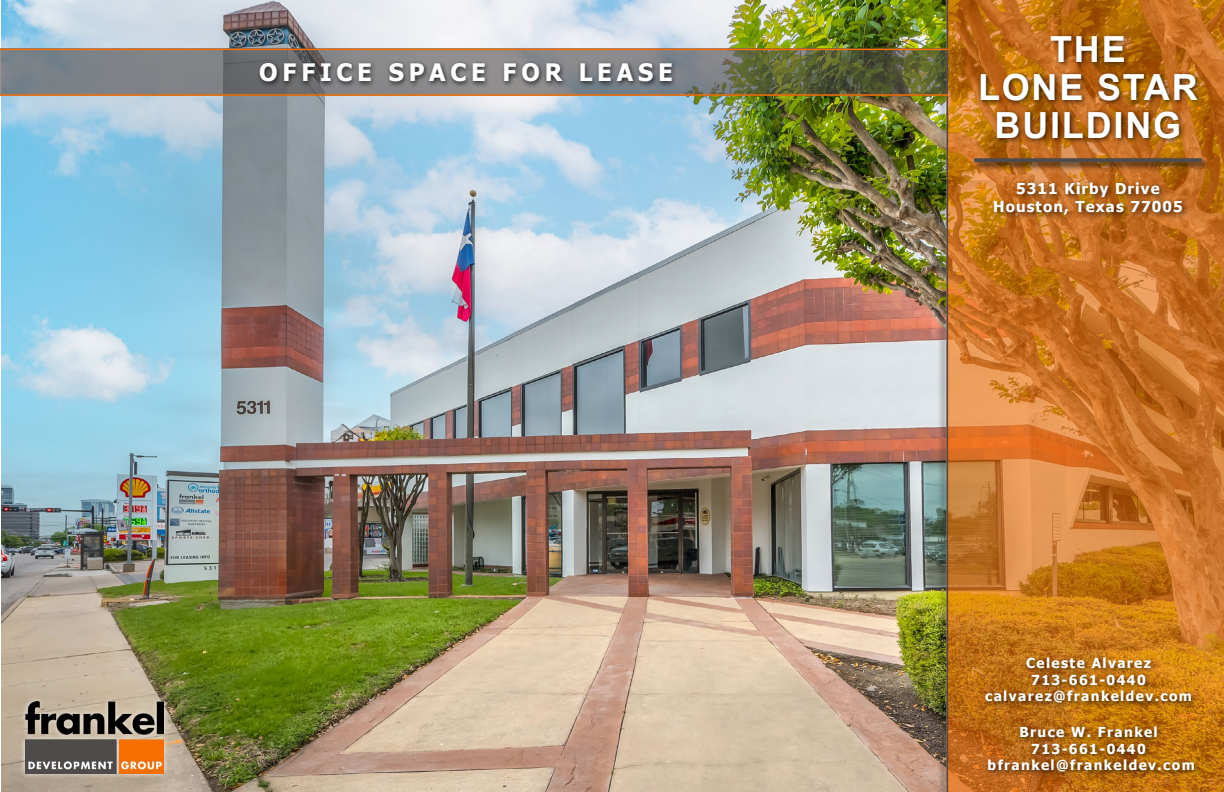
<style>
.page{position:relative;width:1224px;height:792px;background:#fff}
.page>*{position:absolute;margin:0;border:0;box-sizing:border-box;transform-origin:0 0}
.t1{font:700 36px/37.8px "Arial";letter-spacing:.05em;color:#fff;text-align:center}
.t2{font:700 24px "Tahoma";letter-spacing:.2em;color:#fff}
.t3{font:700 15px/18px "Tahoma";letter-spacing:.075em;color:#fff;text-align:center}
.t4{font:700 13.8px/16.5px "Tahoma";letter-spacing:.1em;color:#fff;text-align:center}
</style>
<div class="page">
<img style="left:1px;top:0;width:936px;height:792px">
<svg style="left:950px;top:0;width:274px;height:792px"></svg>
<div style="left:972px;top:156px;width:238px;height:15px;background:#000;opacity:.75"></div>
<svg style="left:974px;top:158px;width:228px;height:4px"></svg>
<div style="left:976px;top:32px;width:228px;height:113px;background:#000;opacity:.75"></div>
<div style="left:990px;top:178px;width:199px;height:44px;background:#000;opacity:.75"></div>
<div style="left:984px;top:723px;width:218px;height:56px;background:#000;opacity:.75"></div>
<div style="left:981px;top:653px;width:218px;height:57px;background:#000;opacity:.75"></div>
<div style="left:937px;top:0;width:13px;height:792px;background:#000;opacity:.75"></div>
<hr style="left:947px;top:0;width:1px;height:792px;background:#4f4b4a">
<svg style="left:0;top:50px;width:947px;height:44px"></svg>
<div style="left:256px;top:60px;width:422px;height:28px;background:#000;opacity:.75"></div>
<div style="left:19px;top:696px;width:150px;height:83px;background:#fff;opacity:.75"></div>
<img style="left:25px;top:701px;width:139px;height:73px">
<hr style="left:0;top:49px;width:948px;height:1px;background:#f76f01">
<hr style="left:0;top:94px;width:948px;height:2px;background:#f76f01">
<h2 class="t2" style="left:259px;top:56px;width:415px">OFFICE SPACE FOR LEASE</h2>
<h1 class="t1" style="left:978px;top:31px;width:221px">THE<br>LONE STAR<br>BUILDING</h1>
<p class="t3" style="left:993px;top:180px;width:191px">5311 Kirby Drive<br>Houston, Texas 77005</p>
<p class="t4" style="left:985px;top:656px;width:208px">Celeste Alvarez<br>713-661-0440 calvarez@frankeldev.com</p>
<p class="t4" style="left:988px;top:725px;width:209px">Bruce W. Frankel<br>713-661-0440 bfrankel@frankeldev.com</p>
</div>
